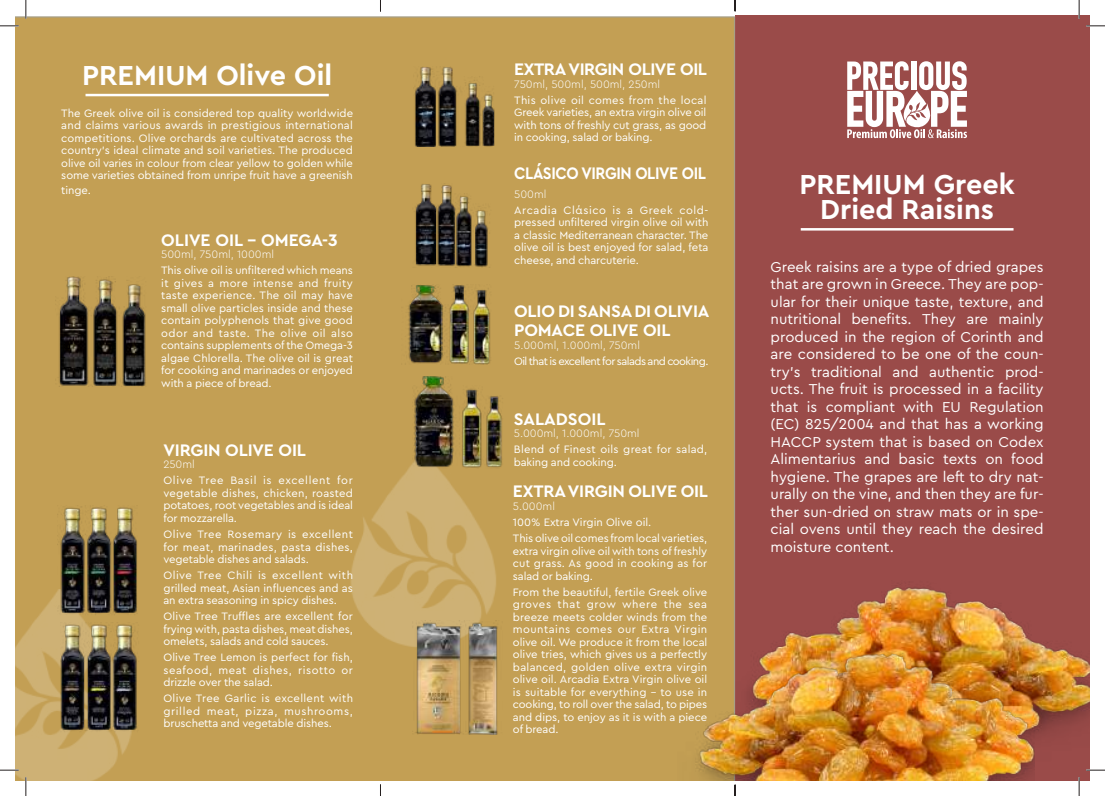
<style>
.page{position:relative;width:1105px;height:796px;background:#fff}
.page>*{position:absolute;margin:0;border:0;box-sizing:border-box;transform-origin:0 0}
.t1{font:700 28.75px/25px "Cera Pro";color:#fff;text-align:center}
.t2{font:700 17.5px/18.8px "Cera Pro";letter-spacing:-.01em;color:#fff}
.t3{font:700 17.5px "Cera Pro";letter-spacing:-.01em;color:#fff;scale:.9 1}
.t4{font:15px/17.5px "Cera Pro";color:#fff;text-align:justify}
.t5{font:11.25px/12.5px "Cera Pro";letter-spacing:-.01em;color:#fff;text-align:justify}
.t6{font:300 11.25px "Cera Pro";color:#fff}
.t7{font:11.25px/12.5px "Cera Pro";letter-spacing:.02em;color:#fff}
.t8{font:11.25px "Cera Pro";letter-spacing:-.05em;color:#fff}
</style>
<div class="page">
<div style="left:734px;top:15px;width:355px;height:766px;background:#9a4b49"></div>
<div style="left:15px;top:16px;width:719px;height:765px;background:#c39f54"></div>
<hr style="left:85px;top:94px;width:244px;height:2px;background:#fff">
<hr style="left:800px;top:228px;width:213px;height:3px;background:#fff">
<img style="left:15px;top:589px;width:121px;height:192px">
<img style="left:345px;top:442px;width:168px;height:213px">
<img style="left:55px;top:277px;width:93px;height:109px">
<img style="left:734px;top:572px;width:355px;height:209px">
<img style="left:676px;top:610px;width:358px;height:171px">
<img style="left:61px;top:622px;width:82px;height:113px">
<img style="left:57px;top:506px;width:80px;height:113px">
<img style="left:412px;top:183px;width:81px;height:84px">
<img style="left:413px;top:66px;width:83px;height:81px">
<img style="left:401px;top:284px;width:92px;height:82px">
<img style="left:412px;top:377px;width:94px;height:91px">
<img style="left:412px;top:620px;width:90px;height:115px">
<svg style="left:847px;top:61px;width:119px;height:77px"></svg>
<svg style="left:0;top:25px;width:19px;height:2px"></svg>
<svg style="left:1086px;top:25px;width:18px;height:2px"></svg>
<svg style="left:0;top:769px;width:19px;height:2px"></svg>
<svg style="left:1085px;top:769px;width:19px;height:2px"></svg>
<svg style="left:25px;top:0;width:2px;height:19px"></svg>
<svg style="left:25px;top:777px;width:2px;height:19px"></svg>
<svg style="left:1078px;top:0;width:1px;height:19px"></svg>
<svg style="left:1077px;top:777px;width:2px;height:19px"></svg>
<h1 class="t1" style="left:82px;top:61px;width:251px">PREMIUM Olive Oil</h1>
<p class="t5" style="left:61px;top:106px;width:293px">The Greek olive oil is considered top quality worldwide and claims various awards in prestigious international competitions. Olive orchards are cultivated across the country’s ideal climate and soil varieties. The produced olive oil varies in colour from clear yellow to golden while some varieties obtained from unripe fruit have a greenish</p>
<p class="t5" style="left:61px;top:184px;width:31px">tinge.</p>
<h2 class="t2" style="left:161px;top:230px;width:178px">OLIVE OIL – OMEGA-3</h2>
<p class="t6" style="left:161px;top:247px;width:114px">500ml, 750ml, 1000ml</p>
<p class="t5" style="left:161px;top:264px;width:193px">This olive oil is unfiltered which means it gives a more intense and fruity taste experience. The oil may have small olive particles inside and these contain polyphenols that give good odor and taste. The olive oil also contains supplements of the Omega-3 algae Chlorella. The olive oil is great for cooking and marinades or enjoyed with a piece of bread.</p>
<h2 class="t2" style="left:163px;top:440px;width:144px">VIRGIN OLIVE OIL</h2>
<p class="t6" style="left:163px;top:457px;width:33px">250ml</p>
<p class="t5" style="left:163px;top:474px;width:191px">Olive Tree Basil is excellent for vegetable dishes, chicken, roasted potatoes, root vegetables and is ideal for mozzarella.</p>
<p class="t5" style="left:163px;top:527px;width:191px">Olive Tree Rosemary is excellent for meat, marinades, pasta dishes, vegetable dishes and salads.</p>
<p class="t5" style="left:163px;top:568px;width:191px">Olive Tree Chili is excellent with grilled meat, Asian influences and as an extra seasoning in spicy dishes.</p>
<p class="t5" style="left:163px;top:609px;width:191px">Olive Tree Truffles are excellent for frying with, pasta dishes, meat dishes, omelets, salads and cold sauces.</p>
<p class="t5" style="left:163px;top:650px;width:191px">Olive Tree Lemon is perfect for fish, seafood, meat dishes, risotto or drizzle over the salad.</p>
<p class="t5" style="left:163px;top:691px;width:191px">Olive Tree Garlic is excellent with grilled meat, pizza, mushrooms, bruschetta and vegetable dishes.</p>
<h2 class="t2" style="left:514px;top:59px;width:194px">EXTRA VIRGIN OLIVE OIL</h2>
<p class="t6" style="left:514px;top:77px;width:147px">750ml, 500ml, 500ml, 250ml</p>
<p class="t5" style="left:514px;top:93px;width:194px">This olive oil comes from the local Greek varieties, an extra virgin olive oil with tons of freshly cut grass, as good in cooking, salad or baking.</p>
<h2 class="t3" style="left:514px;top:161px;width:215px">CLÁSICO VIRGIN OLIVE OIL</h2>
<p class="t6" style="left:514px;top:186px;width:34px">500ml</p>
<p class="t5" style="left:514px;top:203px;width:196px">Arcadia Clάsico is a Greek cold&shy;pressed unfiltered virgin olive oil with a classic Mediterranean character. The olive oil is best enjoyed for salad, feta cheese, and charcuterie.</p>
<h2 class="t2" style="left:514px;top:301px;width:197px">OLIO DI SANSA DI OLIVIA<br>POMACE OLIVE OIL</h2>
<p class="t6" style="left:514px;top:337px;width:127px">5.000ml, 1.000ml, 750ml</p>
<p class="t8" style="left:514px;top:353px;width:196px">Oil that is excellent for salads and cooking.</p>
<h2 class="t2" style="left:513px;top:408px;width:93px">SALADSOIL</h2>
<p class="t6" style="left:513px;top:426px;width:127px">5.000ml, 1.000ml, 750ml</p>
<p class="t7" style="left:513px;top:442px;width:195px">Blend of Finest oils great for salad, baking and cooking.</p>
<h2 class="t2" style="left:512px;top:481px;width:197px">EXTRA VIRGIN OLIVE OIL</h2>
<p class="t6" style="left:512px;top:499px;width:44px">5.000ml</p>
<p class="t5" style="left:512px;top:514px;width:196px;line-height:16px">100% Extra Virgin Olive oil.<br>This olive oil comes from local varieties,</p>
<p class="t5" style="left:512px;top:544px;width:196px">extra virgin olive oil with tons of freshly cut grass. As good in cooking as for salad or baking.</p>
<p class="t5" style="left:512px;top:585px;width:196px">From the beautiful, fertile Greek olive groves that grow where the sea breeze meets colder winds from the mountains comes our Extra Virgin olive oil. We produce it from the local olive tries, which gives us a perfectly balanced, golden olive extra virgin olive oil. Arcadia Extra Virgin olive oil is suitable for everything – to use in cooking, to roll over the salad, to pipes and dips, to enjoy as it is with a piece of bread.</p>
<h1 class="t1" style="left:799px;top:170px;width:217px">PREMIUM Greek<br>Dried Raisins</h1>
<p class="t4" style="left:770px;top:257px;width:274px">Greek raisins are a type of dried grapes that are grown in Greece. They are pop&shy;ular for their unique taste, texture, and nutritional benefits. Τhey are mainly produced in the region of Corinth and are considered to be one of the coun&shy;try’s traditional and authentic prod&shy;ucts. The fruit is processed in a facility that is compliant with EU Regulation (EC) 825/2004 and that has a working HACCP system that is based on Codex Alimentarius and basic texts on food hygiene. The grapes are left to dry nat&shy;urally on the vine, and then they are fur&shy;ther sun-dried on straw mats or in spe&shy;cial ovens until they reach the desired moisture content.</p>
</div>
